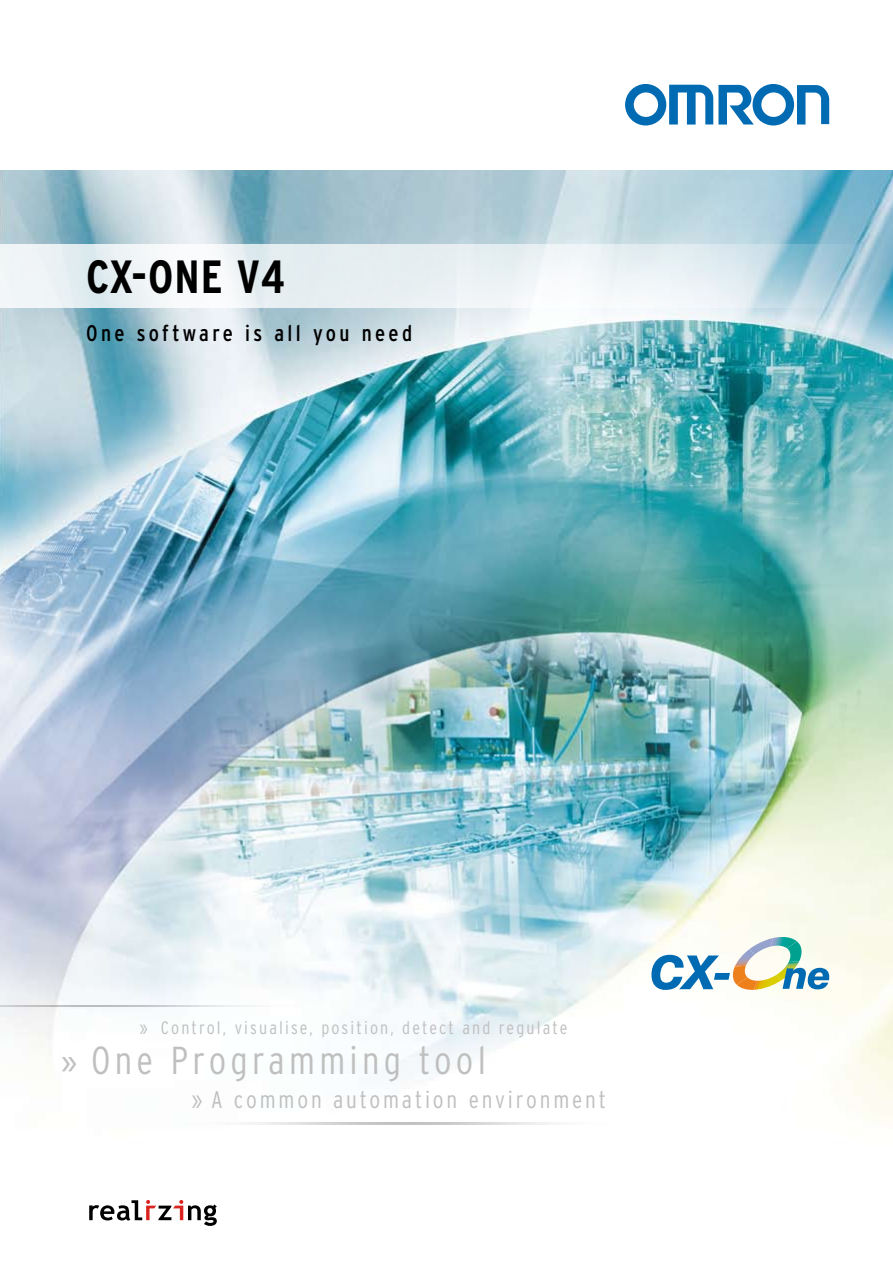
<style>
.page{position:relative;width:893px;height:1263px;background:#fff}
.page>*{position:absolute;margin:0;border:0;box-sizing:border-box;transform-origin:0 0}
.t1{font:700 condensed 46.5px "Interstate CE";letter-spacing:.02em;color:#000}
.t2{font:300 condensed 39px "Interstate CE";letter-spacing:.11em;color:#bfbfbf}
.t3{font:300 condensed 24px "Interstate CE";letter-spacing:.12em;color:#bfbfbf}
.t4{font:condensed 22.5px "Interstate CE";letter-spacing:.15em;color:#000}
.t5{font:300 condensed 18px "Interstate CE";letter-spacing:.12em;color:#bfbfbf}
.s1{font-family:"Myriad Pro";font-weight:400;font-stretch:normal}
</style>
<div class="page">
<img style="left:0;top:170px;width:893px;height:955px">
<svg style="left:0;top:244px;width:893px;height:64px;fill:#e7eff2"></svg>
<img style="left:170px;top:1123px;width:532px;height:1px">
<img style="left:0;top:1005px;width:392px;height:2px">
<svg style="left:651px;top:937px;width:178px;height:53px"></svg>
<svg style="left:625px;top:84px;width:204px;height:41px"></svg>
<svg style="left:89px;top:1200px;width:128px;height:26px"></svg>
<h1 class="t1" style="left:86px;top:248px;width:200px">CX-ONE v4</h1>
<p class="t4" style="left:86px;top:320px;width:328px">One software is all you need</p>
<p class="t5" style="left:139px;top:1016px;width:429px">» Control, visualise, position, detect and regulate</p>
<h2 class="t2" style="left:61px;top:1037px;width:426px"><span class="s1">»</span> One Programming tool</h2>
<h3 class="t3" style="left:191px;top:1085px;width:416px">» A common automation environment</h3>
</div>
